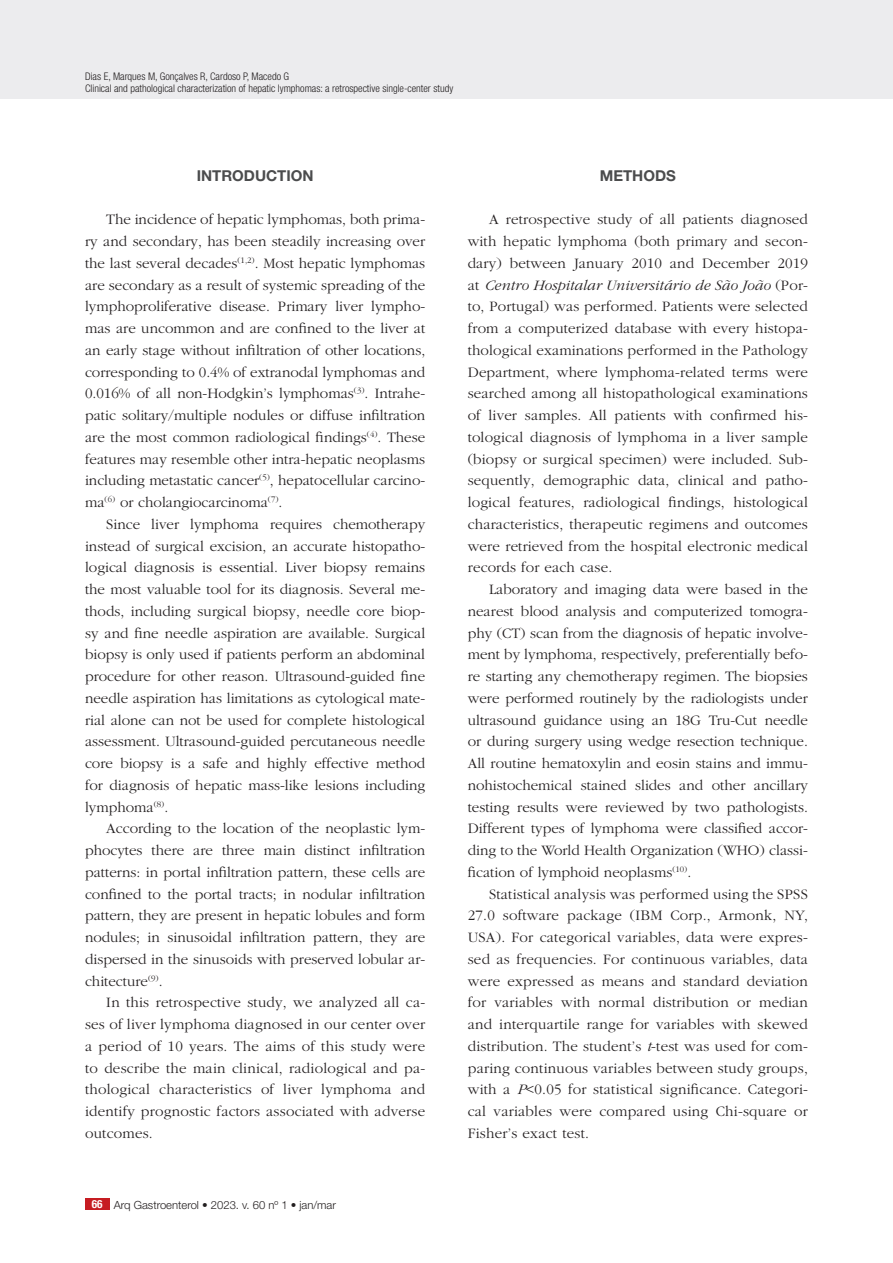
<style>
.page{position:relative;width:893px;height:1263px;background:#fff}
.page>*{position:absolute;margin:0;border:0;box-sizing:border-box;transform-origin:0 0}
.Body_Text{font:300 15px/21.8px "Garamond";color:#231f20;text-align:justify}
.Intertitulo{font:700 15px "Helvetica Neue LT Pro";color:#4b4c4d}
.Body_Text-2{font:300 11.25px "Helvetica Neue LT Pro";color:#231f20}
.t1{font:300 condensed 10.5px/12px "Helvetica Neue LT Pro";color:#231f20}
.s1{font-weight:700;font-stretch:condensed;color:#fff}
.s2{font-style:italic}
</style>
<div class="page">
<div style="left:0;top:0;width:893px;height:99px;background:#ececee"></div>
<div style="left:85px;top:1198px;width:24px;height:12px;background:#c61c22"></div>
<p class="t1" style="left:85px;top:70px;width:370px">Dias E, Marques M, Gonçalves R, Cardoso P, Macedo G<br>Clinical and pathological characterization of hepatic lymphomas: a retrospective single-center study</p>
<p class="Intertitulo" style="left:197px;top:166px;width:118px">INTRODUCTION</p>
<p class="Body_Text" style="left:85px;top:209px;width:342px;text-indent:21px">The incidence of hepatic lymphomas, both prima&shy;ry and secondary, has been steadily increasing over the last several decades<sup>(1,2)</sup>. Most hepatic lymphomas are secondary as a result of systemic spreading of the lymphoproliferative disease. Primary liver lympho&shy;mas are uncommon and are confined to the liver at an early stage without infiltration of other locations, corresponding to 0.4% of extranodal lymphomas and 0.016% of all non-Hodgkin’s lymphomas<sup>(3)</sup>. Intrahe&shy;patic solitary/multiple nodules or diffuse infiltration are the most common radiological findings<sup>(4)</sup>. These features may resemble other intra-hepatic neoplasms including metastatic cancer<sup>(5)</sup>, hepatocellular carcino&shy;ma<sup>(6)</sup> or cholangiocarcinoma<sup>(7)</sup>.</p>
<p class="Body_Text" style="left:85px;top:513px;width:342px;text-indent:21px">Since liver lymphoma requires chemotherapy instead of surgical excision, an accurate histopatho&shy;logical diagnosis is essential. Liver biopsy remains the most valuable tool for its diagnosis. Several me&shy;thods, including surgical biopsy, needle core biop&shy;sy and fine needle aspiration are available. Surgical biopsy is only used if patients perform an abdominal procedure for other reason. Ultrasound-guided fine needle aspiration has limitations as cytological mate&shy;rial alone can not be used for complete histological assessment. Ultrasound-guided percutaneous needle core biopsy is a safe and highly effective method for diagnosis of hepatic mass-like lesions including lymphoma<sup>(8)</sup>.</p>
<p class="Body_Text" style="left:85px;top:818px;width:342px;text-indent:21px">According to the location of the neoplastic lym&shy;phocytes there are three main distinct infiltration patterns: in portal infiltration pattern, these cells are confined to the portal tracts; in nodular infiltration pattern, they are present in hepatic lobules and form nodules; in sinusoidal infiltration pattern, they are dispersed in the sinusoids with preserved lobular ar&shy;chitecture<sup>(9)</sup>.</p>
<p class="Body_Text" style="left:85px;top:992px;width:342px;text-indent:21px">In this retrospective study, we analyzed all ca&shy;ses of liver lymphoma diagnosed in our center over a period of 10 years. The aims of this study were to describe the main clinical, radiological and pa&shy;thological characteristics of liver lymphoma and identify prognostic factors associated with adverse outcomes.</p>
<p class="Body_Text-2" style="left:92px;top:1197px;width:246px"><span class="s1">66</span> Arq Gastroenterol • 2023. v. 60 nº 1 • jan/mar</p>
<p class="Intertitulo" style="left:600px;top:166px;width:78px">METHODS</p>
<p class="Body_Text" style="left:468px;top:209px;width:342px;text-indent:21px">A retrospective study of all patients diagnosed with hepatic lymphoma (both primary and secon&shy;dary) between January 2010 and December 2019 at <span class="s2">Centro Hospitalar Universitário de São João</span> (Por&shy;to, Portugal) was performed. Patients were selected from a computerized database with every histopa&shy;thological examinations performed in the Pathology Department, where lymphoma-related terms were searched among all histopathological examinations of liver samples. All patients with confirmed his&shy;tological diagnosis of lymphoma in a liver sample (biopsy or surgical specimen) were included. Sub&shy;sequently, demographic data, clinical and patho&shy;logical features, radiological findings, histological characteristics, therapeutic regimens and outcomes were retrieved from the hospital electronic medical records for each case.</p>
<p class="Body_Text" style="left:468px;top:579px;width:342px;text-indent:21px">Laboratory and imaging data were based in the nearest blood analysis and computerized tomogra&shy;phy (CT) scan from the diagnosis of hepatic involve&shy;ment by lymphoma, respectively, preferentially befo&shy;re starting any chemotherapy regimen. The biopsies were performed routinely by the radiologists under ultrasound guidance using an 18G Tru-Cut needle or during surgery using wedge resection technique.<br>All routine hematoxylin and eosin stains and immu&shy;nohistochemical stained slides and other ancillary testing results were reviewed by two pathologists.<br>Different types of lymphoma were classified accor&shy;ding to the World Health Organization (WHO) classi&shy;fication of lymphoid neoplasms<sup>(10)</sup>.</p>
<p class="Body_Text" style="left:468px;top:883px;width:342px;text-indent:21px">Statistical analysis was performed using the SPSS 27.0 software package (IBM Corp., Armonk, NY, USA). For categorical variables, data were expres&shy;sed as frequencies. For continuous variables, data were expressed as means and standard deviation for variables with normal distribution or median and interquartile range for variables with skewed distribution. The student’s <span class="s2">t</span>-test was used for com&shy;paring continuous variables between study groups, with a <span class="s2">P</span>&lt;0.05 for statistical significance. Categori&shy;cal variables were compared using Chi-square or Fisher’s exact test.</p>
</div>
